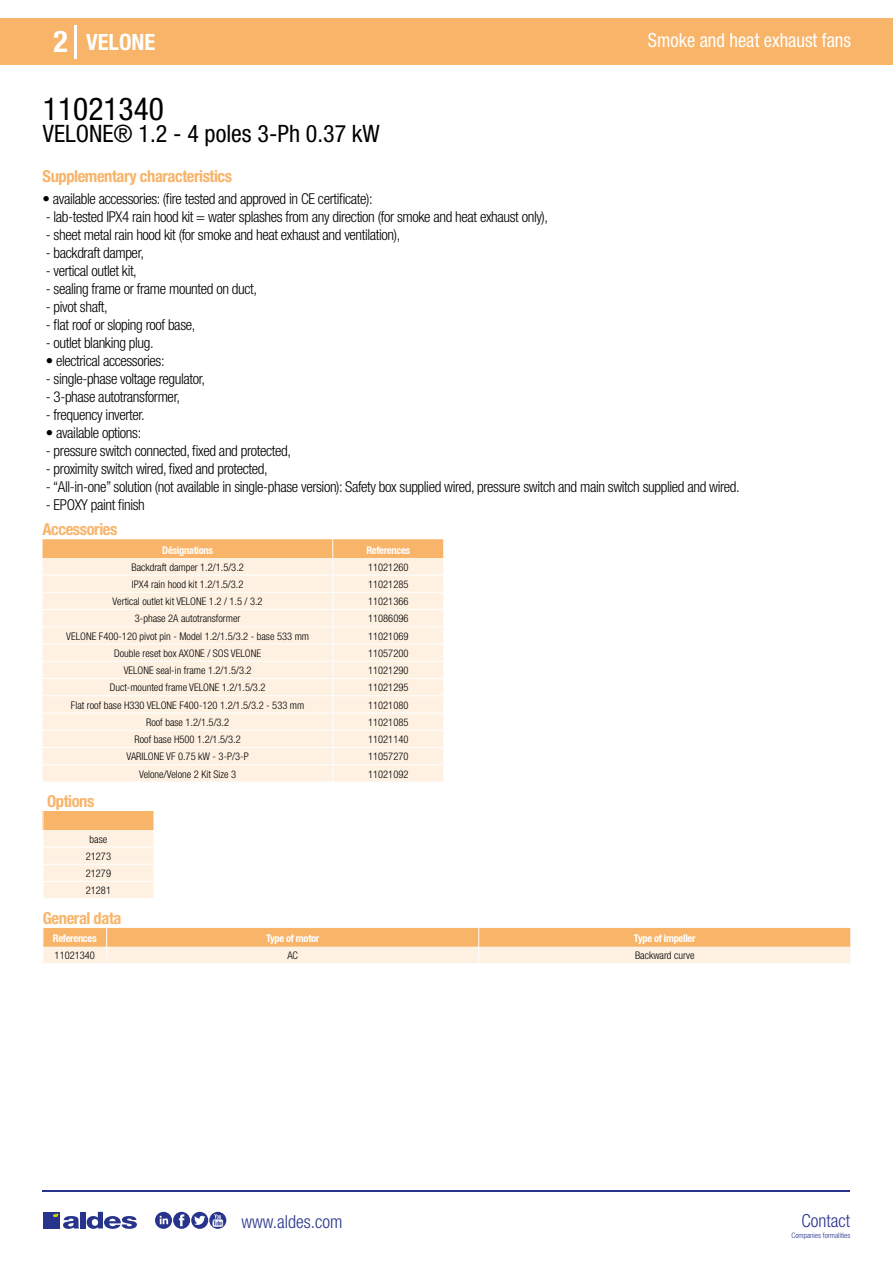
<style>
.page{position:relative;width:893px;height:1263px;background:#fff}
.page>*{position:absolute;margin:0;border:0;box-sizing:border-box;transform-origin:0 0}
.t1{font:condensed 31.5px "Helvetica Neue LT Std";color:#000}
.t2{font:700 condensed 30px "Helvetica Neue LT Std";color:#fff}
.t3{font:condensed 24px "Helvetica Neue LT Std";color:#000}
.t4{font:700 condensed 22.5px "Helvetica Neue LT Std";color:#fff}
.t5{font:condensed 19.5px "Helvetica Neue LT Std";color:#fff;scale:.95 1}
.t6{font:300 condensed 18px "Helvetica Neue";color:#28348b}
.t7{font:700 condensed 16.5px "Helvetica Neue LT Std";letter-spacing:-.025em;color:#f8b469}
.t8{font:300 condensed 15px "Helvetica Neue LT Std";letter-spacing:-.025em;color:#000}
.t9{font:300 condensed 10.5px/17.2px "Helvetica Neue";color:#000;text-align:center}
.t10{font:700 condensed 10.5px "Helvetica Neue";letter-spacing:-.03em;color:#fff}
.t11{font:300 condensed 7.5px "Helvetica Neue";color:#28348b}
</style>
<div class="page">
<div style="left:0;top:18px;width:893px;height:46px;background:#f8b469"></div>
<hr style="left:74px;top:25px;width:2px;height:33px;background:#fff">
<hr style="left:43px;top:1190px;width:807px;height:1px;background:#28348b">
<svg style="left:155px;top:1212px;width:71px;height:17px"></svg>
<div style="left:43px;top:1212px;width:17px;height:16px;background:#28348b"></div>
<div style="left:80px;top:1212px;width:6px;height:16px;background:#28348b"></div>
<svg style="left:87px;top:1212px;width:50px;height:17px"></svg>
<svg style="left:53px;top:1213px;width:26px;height:16px"></svg>
<svg style="left:43px;top:539px;width:401px;height:243px;background:#fdedda"></svg>
<svg style="left:43px;top:811px;width:111px;height:87px;background:#fce4c9"></svg>
<svg style="left:43px;top:928px;width:808px;height:35px;background:#fad0a1"></svg>
<h2 class="t2" style="left:54px;top:24px;width:16px">2</h2>
<h3 class="t4" style="left:86px;top:28px;width:71px">VELONE</h3>
<h3 class="t5" style="left:648px;top:29px;width:215px">Smoke and heat exhaust fans</h3>
<h1 class="t1" style="left:43px;top:91px;width:122px">11021340</h1>
<h3 class="t3" style="left:43px;top:120px;width:338px">VELONE® 1.2 - 4 poles 3-Ph 0.37 kW</h3>
<p class="t7" style="left:43px;top:166px;width:191px">Supplementary characteristics</p>
<p class="t8" style="left:43px;top:190px;width:332px">• available accessories: (fire tested and approved in CE certificate):</p>
<p class="t8" style="left:46px;top:208px;width:504px">- lab-tested IPX4 rain hood kit = water splashes from any direction (for smoke and heat exhaust only),</p>
<p class="t8" style="left:46px;top:226px;width:356px">- sheet metal rain hood kit (for smoke and heat exhaust and ventilation),</p>
<p class="t8" style="left:46px;top:244px;width:100px">- backdraft damper,</p>
<p class="t8" style="left:46px;top:262px;width:93px">- vertical outlet kit,</p>
<p class="t8" style="left:46px;top:280px;width:213px">- sealing frame or frame mounted on duct,</p>
<p class="t8" style="left:46px;top:298px;width:64px">- pivot shaft,</p>
<p class="t8" style="left:46px;top:316px;width:151px">- flat roof or sloping roof base,</p>
<p class="t8" style="left:46px;top:334px;width:109px">- outlet blanking plug.</p>
<p class="t8" style="left:46px;top:352px;width:120px">• electrical accessories:</p>
<p class="t8" style="left:46px;top:370px;width:161px">- single-phase voltage regulator,</p>
<p class="t8" style="left:46px;top:388px;width:136px">- 3-phase autotransformer,</p>
<p class="t8" style="left:46px;top:406px;width:101px">- frequency inverter.</p>
<p class="t8" style="left:46px;top:424px;width:97px">• available options:</p>
<p class="t8" style="left:46px;top:442px;width:247px">- pressure switch connected, fixed and protected,</p>
<p class="t8" style="left:46px;top:460px;width:223px">- proximity switch wired, fixed and protected,</p>
<p class="t8" style="left:46px;top:478px;width:695px">- “All-in-one” solution (not available in single-phase version): Safety box supplied wired, pressure switch and main switch supplied and wired.</p>
<p class="t8" style="left:46px;top:496px;width:101px">- EPOXY paint finish</p>
<p class="t7" style="left:43px;top:519px;width:76px">Accessories</p>
<p class="t10" style="left:162px;top:544px;width:52px">Désignations</p>
<p class="t10" style="left:366px;top:544px;width:45px">References</p>
<p class="t9" style="left:131px;top:558px;width:114px">Backdraft damper 1.2/1.5/3.2</p>
<p class="t9" style="left:368px;top:558px;width:42px">11021260</p>
<p class="t9" style="left:132px;top:575px;width:113px">IPX4 rain hood kit 1.2/1.5/3.2</p>
<p class="t9" style="left:368px;top:575px;width:42px">11021285</p>
<p class="t9" style="left:113px;top:593px;width:152px">Vertical outlet kit VELONE 1.2 / 1.5 / 3.2</p>
<p class="t9" style="left:368px;top:593px;width:42px">11021366</p>
<p class="t9" style="left:135px;top:610px;width:107px">3-phase 2A autotransformer</p>
<p class="t9" style="left:368px;top:610px;width:42px">11086096</p>
<p class="t9" style="left:66px;top:627px;width:244px">VELONE F400-120 pivot pin - Model 1.2/1.5/3.2 - base 533 mm</p>
<p class="t9" style="left:368px;top:627px;width:42px">11021069</p>
<p class="t9" style="left:114px;top:644px;width:148px">Double reset box AXONE / SOS VELONE</p>
<p class="t9" style="left:368px;top:644px;width:42px">11057200</p>
<p class="t9" style="left:124px;top:662px;width:129px">VELONE seal-in frame 1.2/1.5/3.2</p>
<p class="t9" style="left:368px;top:662px;width:42px">11021290</p>
<p class="t9" style="left:110px;top:679px;width:157px">Duct-mounted frame VELONE 1.2/1.5/3.2</p>
<p class="t9" style="left:368px;top:679px;width:42px">11021295</p>
<p class="t9" style="left:71px;top:696px;width:235px">Flat roof base H330 VELONE F400-120 1.2/1.5/3.2 - 533 mm</p>
<p class="t9" style="left:368px;top:696px;width:42px">11021080</p>
<p class="t9" style="left:146px;top:713px;width:85px">Roof base 1.2/1.5/3.2</p>
<p class="t9" style="left:368px;top:713px;width:42px">11021085</p>
<p class="t9" style="left:135px;top:731px;width:108px">Roof base H500 1.2/1.5/3.2</p>
<p class="t9" style="left:368px;top:731px;width:42px">11021140</p>
<p class="t9" style="left:127px;top:748px;width:124px">VARILONE VF 0.75 kW - 3-P/3-P</p>
<p class="t9" style="left:368px;top:748px;width:42px">11057270</p>
<p class="t9" style="left:139px;top:765px;width:99px">Velone/Velone 2 Kit Size 3</p>
<p class="t9" style="left:368px;top:765px;width:42px">11021092</p>
<p class="t7" style="left:47px;top:791px;width:49px">Options</p>
<p class="t9" style="left:86px;top:830px;width:27px">base<br>21273<br>21279<br>21281</p>
<p class="t7" style="left:43px;top:908px;width:80px">General data</p>
<p class="t10" style="left:53px;top:932px;width:45px">References</p>
<p class="t10" style="left:266px;top:932px;width:55px">Type of motor</p>
<p class="t10" style="left:634px;top:932px;width:63px">Type of impeller</p>
<p class="t9" style="left:55px;top:947px;width:42px">11021340</p>
<p class="t9" style="left:287px;top:947px;width:12px">AC</p>
<p class="t9" style="left:635px;top:947px;width:61px">Backward curve</p>
<p class="t6" style="left:241px;top:1211px;width:102px">www.aldes.com</p>
<p class="t6" style="left:801px;top:1211px;width:50px">Contact</p>
<p class="t11" style="left:791px;top:1230px;width:60px">Companies formalities</p>
</div>
